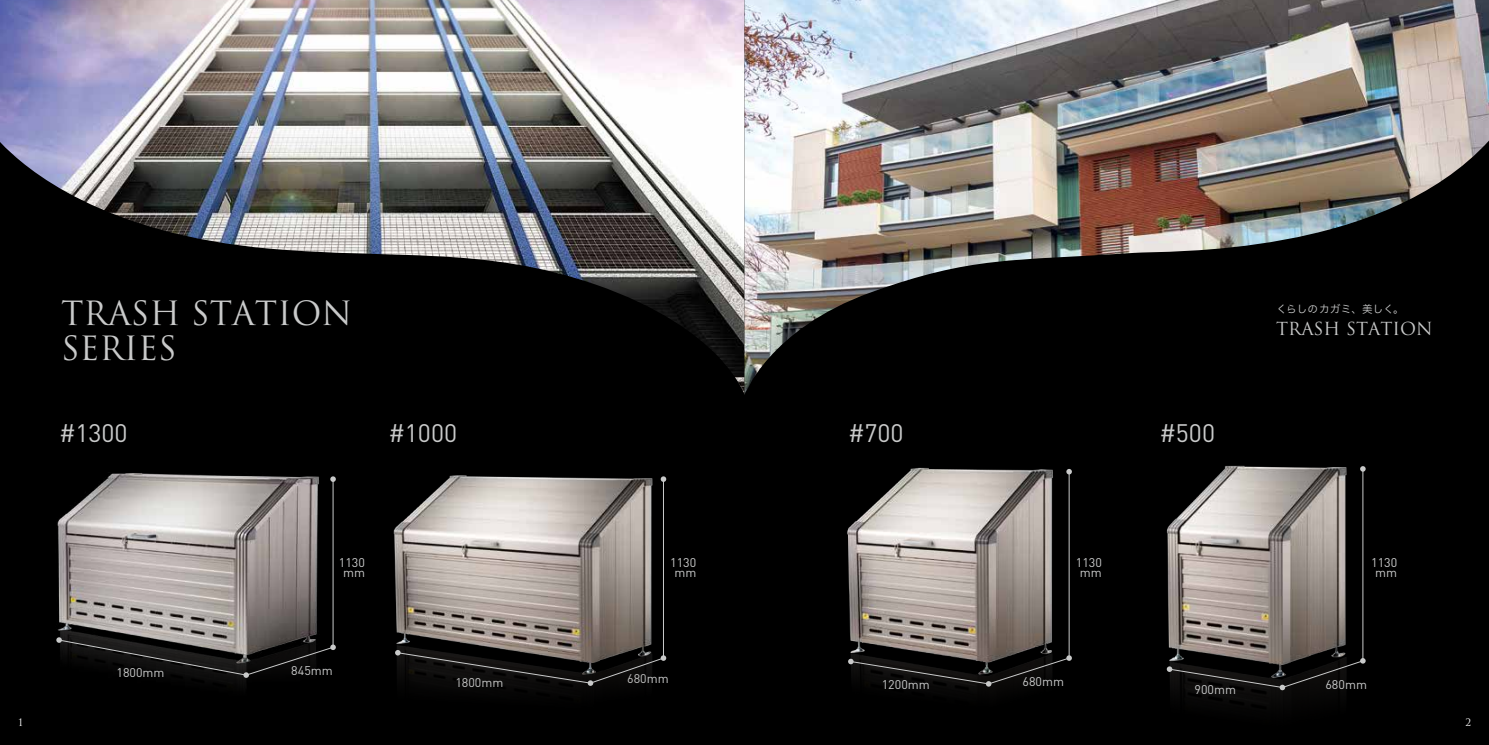
<style>
.page{position:relative;width:1489px;height:745px;background:#fff}
.page>*{position:absolute;margin:0;border:0;box-sizing:border-box;transform-origin:0 0}
.t1{font:32.5px/35px "Trajan Pro";color:#c9caca}
.t2{font:25px "DIN";color:#c9caca}
.t3{font:17.5px "Trajan Pro";color:#c9caca}
.t4{font:12.5px/10px "DIN";color:#c9caca;text-align:center}
.t5{font:10.62px "Hira Kaku Pro N W3";letter-spacing:.02em;color:#c9caca}
.t6{font:10px "Trajan Pro";color:#fff}
</style>
<div class="page">
<div style="left:0;top:0;width:1488px;height:744px;background:#000"></div>
<img style="left:57px;top:473px;width:278px;height:213px">
<img style="left:393px;top:475px;width:274px;height:216px">
<img style="left:847px;top:467px;width:225px;height:224px">
<img style="left:1170px;top:465px;width:175px;height:239px">
<svg style="left:330px;top:476px;width:6px;height:5px"></svg>
<svg style="left:333px;top:644px;width:3px;height:5px"></svg>
<svg style="left:243px;top:675px;width:6px;height:2px"></svg>
<svg style="left:58px;top:478px;width:275px;height:197px"></svg>
<svg style="left:660px;top:476px;width:6px;height:5px"></svg>
<svg style="left:587px;top:683px;width:6px;height:2px"></svg>
<svg style="left:395px;top:649px;width:2px;height:6px"></svg>
<svg style="left:397px;top:478px;width:267px;height:205px"></svg>
<svg style="left:1066px;top:468px;width:5px;height:6px"></svg>
<svg style="left:985px;top:684px;width:6px;height:2px"></svg>
<svg style="left:850px;top:471px;width:219px;height:213px"></svg>
<svg style="left:1166px;top:466px;width:199px;height:223px"></svg>
<img style="left:0;top:0;width:1488px;height:395px">
<h1 class="t1" style="left:61px;top:295px;width:293px">TRASH STATION<br>SERIES</h1>
<h2 class="t2" style="left:59px;top:417px;width:70px">#1300</h2>
<h2 class="t2" style="left:388px;top:417px;width:70px">#1000</h2>
<p class="t4" style="left:116px;top:667px;width:50px">1800mm</p>
<p class="t4" style="left:339px;top:557px;width:28px">1130 mm</p>
<p class="t4" style="left:670px;top:557px;width:28px">1130 mm</p>
<p class="t4" style="left:291px;top:664px;width:43px">845mm</p>
<p class="t4" style="left:455px;top:676px;width:50px">1800mm</p>
<p class="t4" style="left:627px;top:673px;width:43px">680mm</p>
<p class="t5" style="left:1276px;top:299px;width:129px">くらしのカガミ、美しく。</p>
<h2 class="t2" style="left:848px;top:417px;width:57px">#700</h2>
<h2 class="t2" style="left:1159px;top:417px;width:57px">#500</h2>
<h3 class="t3" style="left:1275px;top:317px;width:158px">TRASH STATION</h3>
<p class="t4" style="left:881px;top:678px;width:50px">1200mm</p>
<p class="t4" style="left:1075px;top:557px;width:28px">1130 mm</p>
<p class="t4" style="left:1370px;top:557px;width:28px">1130 mm</p>
<p class="t4" style="left:1022px;top:676px;width:43px">680mm</p>
<p class="t4" style="left:1325px;top:678px;width:43px">680mm</p>
<p class="t4" style="left:1194px;top:683px;width:43px">900mm</p>
<p class="t6" style="left:18px;top:716px;width:7px">1</p>
<p class="t6" style="left:1465px;top:716px;width:7px">2</p>
</div>
